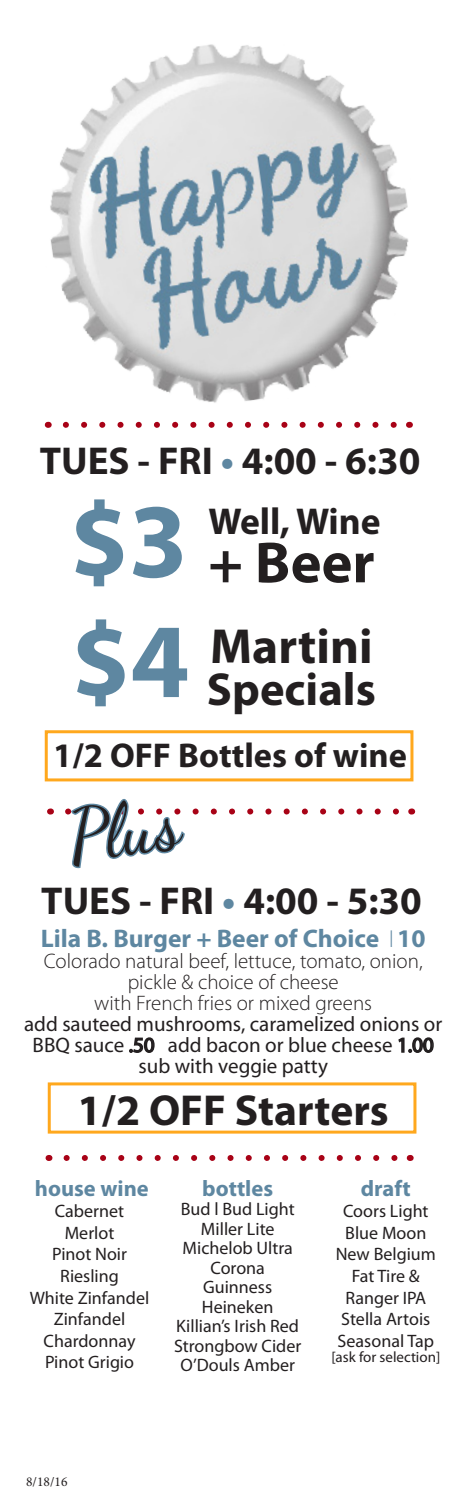
<style>
.page{position:relative;width:471px;height:1512px;background:#fff}
.page>*{position:absolute;margin:0;border:0;box-sizing:border-box;transform-origin:0 0}
.t1{font:700 106.5px/120px "Myriad Pro";color:#5e87a1}
.t2{font:73.5px "Dancing Script OT";color:#231f20}
.t3{font:700 58.5px "Myriad Pro";color:#231f20}
.t4{font:700 49.5px "Myriad Pro";color:#231f20}
.t5{font:700 46.5px "Myriad Pro";color:#231f20}
.t6{font:700 43.5px "Myriad Pro";color:#231f20}
.t7{font:700 39px "Myriad Pro";color:#231f20}
.t8{font:700 37.5px "Myriad Pro";color:#231f20}
.t9{font:700 34.5px "Myriad Pro";color:#231f20}
.t10{font:700 25.5px "Myriad Pro";color:#5e87a1}
.t11{font:700 22.5px "Myriad Pro";color:#5e87a1}
.t12{font:21px/21px "Myriad Pro";color:#231f20;text-align:center}
.t13{font:300 21px/21px "Myriad Pro";color:#231f20;text-align:center}
.t14{font:18px/21.6px "Myriad Pro";color:#231f20;text-align:center}
.t15{font:15px "Myriad Pro";color:#231f20}
.t16{font:13.5px "Minion Pro";color:#231f20}
.s1{color:#5e87a1}
.s2{font-weight:300;font-stretch:condensed;font-size:24px}
</style>
<div class="page">
<svg style="left:129px;top:1037px;width:26px;height:16px"></svg>
<svg style="left:398px;top:1037px;width:36px;height:16px"></svg>
<img style="left:47px;top:44px;width:364px;height:378px">
<svg style="left:66px;top:422px;width:331px;height:6px"></svg>
<svg style="left:67px;top:1155px;width:331px;height:6px"></svg>
<div style="left:45px;top:730px;width:368px;height:51px;border:3px solid #ffa81d"></div>
<div style="left:48px;top:1082px;width:368px;height:52px;border:3px solid #ffa81d"></div>
<svg style="left:68px;top:799px;width:331px;height:70px"></svg>
<h3 class="t7" style="left:40px;top:435px;width:382px">TUES - FRI <span class="s1">•</span> 4:00 - 6:30</h3>
<h1 class="t1" style="left:70px;top:478px;width:121px">$3 $4</h1>
<h3 class="t8" style="left:208px;top:497px;width:174px">Well, Wine</h3>
<h3 class="t3" style="left:208px;top:524px;width:168px">+ Beer</h3>
<h3 class="t4" style="left:210px;top:614px;width:164px">Martini</h3>
<h3 class="t5" style="left:207px;top:659px;width:170px">Specials</h3>
<h3 class="t9" style="left:53px;top:733px;width:355px">1/2 OFF Bottles of wine</h3>
<h2 class="t2" style="left:63px;top:794px;width:114px;rotate:-8deg">Plus</h2>
<h3 class="t7" style="left:41px;top:875px;width:382px">TUES - FRI <span class="s1">•</span> 4:00 - 5:30</h3>
<h3 class="t10" style="left:41px;top:922px;width:386px">Lila B. Burger + Beer of Choice <span class="s2">l</span> 10</h3>
<p class="t13" style="left:44px;top:950px;width:380px">Colorado natural beef, lettuce, tomato, onion, pickle &amp; choice of cheese<br>with French fries or mixed greens</p>
<p class="t12" style="left:24px;top:1013px;width:420px">add sauteed mushrooms, caramelized onions or<br>BBQ sauce .50 add bacon or blue cheese 1.00 sub with veggie patty</p>
<h3 class="t6" style="left:77px;top:1082px;width:313px">1/2 OFF Starters</h3>
<p class="t11" style="left:35px;top:1173px;width:115px">house wine</p>
<p class="t14" style="left:30px;top:1200px;width:121px">Cabernet<br>Merlot<br>Pinot Noir<br>Riesling<br>White Zinfandel<br>Zinfandel<br>Chardonnay<br>Pinot Grigio</p>
<p class="t11" style="left:202px;top:1173px;width:72px">bottles</p>
<p class="t14" style="left:174px;top:1199px;width:129px;line-height:19.5px">Bud l Bud Light<br>Miller Lite<br>Michelob Ultra<br>Corona<br>Guinness<br>Heineken<br>Killian’s Irish Red<br>Strongbow Cider<br>O’Douls Amber</p>
<p class="t11" style="left:361px;top:1173px;width:51px">draft</p>
<p class="t14" style="left:336px;top:1200px;width:102px">Coors Light<br>Blue Moon<br>New Belgium<br>Fat Tire &amp;<br>Ranger IPA<br>Stella Artois<br>Seasonal Tap</p>
<p class="t15" style="left:331px;top:1348px;width:110px">[ask for selection]</p>
<p class="t16" style="left:26px;top:1472px;width:43px">8/18/16</p>
</div>
